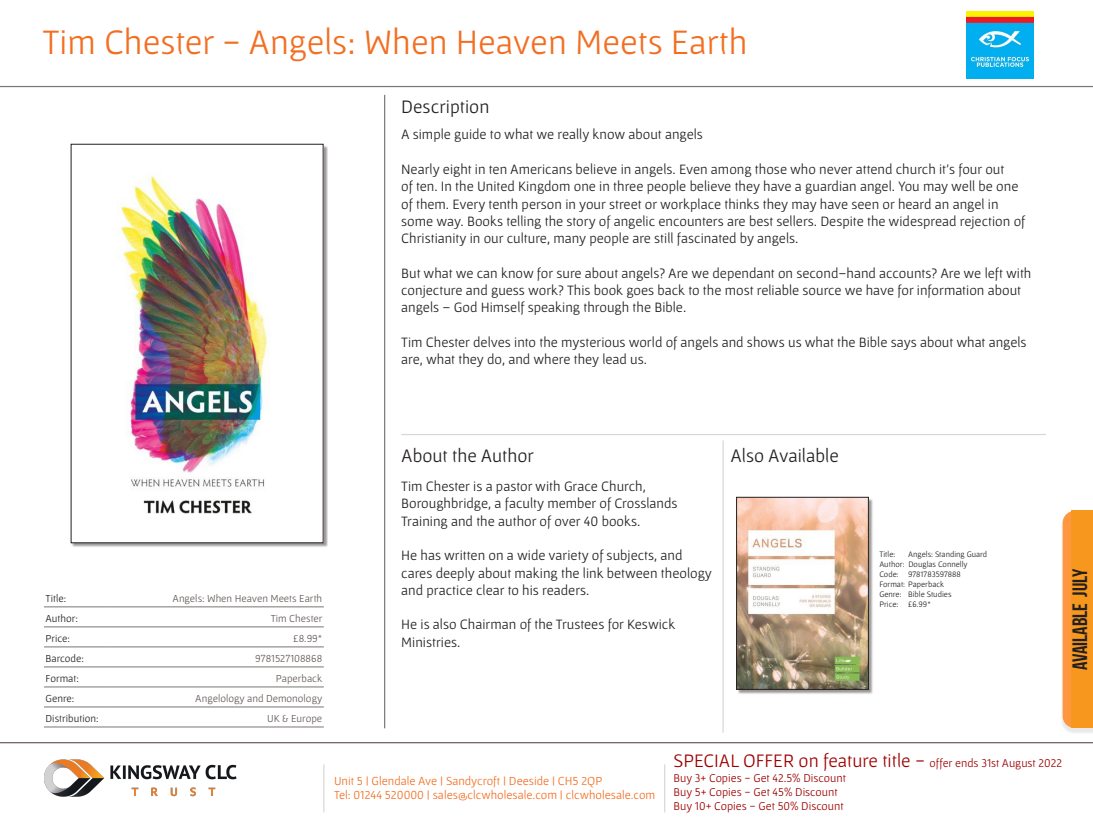
<style>
.page{position:relative;width:1093px;height:820px;background:#fff}
.page>*{position:absolute;margin:0;border:0;box-sizing:border-box;transform-origin:0 0}
.t1{font:36px "Gafata";color:#f36e21}
.t2{font:20.8px "Bebas Neue";color:#231f20}
.t3{font:19.2px "Gafata";color:#9c0000}
.t4{font:19.2px "Gafata";color:#231f20}
.t5{font:14.4px/17.3px "Gafata";color:#231f20}
.t6{font:12.4px "Gafata";color:#f36e21}
.t7{font:12px "Gafata";color:#9c0000}
.t8{font:10.8px "Gafata";color:#645a57}
.t9{font:10.8px "Gafata";color:#231f20}
.t10{font:8.4px "Gafata";color:#231f20}
.s1{font-size:12px}
</style>
<div class="page">
<hr style="left:0;top:86px;width:1093px;height:1px;background:#7b7574">
<hr style="left:0;top:741px;width:1093px;height:2px;background:#655a57">
<hr style="left:323px;top:764px;width:1px;height:48px;background:#7b7574">
<div style="left:1060px;top:512px;width:33px;height:221px;background:#231f20;opacity:.1"></div>
<svg style="left:1062px;top:510px;width:10px;height:217px;background:#fd9e4c"></svg>
<div style="left:1072px;top:510px;width:21px;height:217px;background:#f7971d"></div>
<hr style="left:384px;top:95px;width:1px;height:633px;background:#7b7574">
<hr style="left:110px;top:726px;width:214px;height:1px;background:#7b7574">
<hr style="left:44px;top:606px;width:66px;height:1px;background:#7b7574">
<hr style="left:110px;top:606px;width:214px;height:1px;background:#7b7574">
<hr style="left:44px;top:626px;width:66px;height:1px;background:#7b7574">
<hr style="left:110px;top:626px;width:214px;height:1px;background:#7b7574">
<hr style="left:44px;top:646px;width:66px;height:1px;background:#7b7574">
<hr style="left:110px;top:646px;width:214px;height:1px;background:#7b7574">
<hr style="left:44px;top:666px;width:66px;height:1px;background:#7b7574">
<hr style="left:110px;top:666px;width:214px;height:1px;background:#7b7574">
<hr style="left:44px;top:686px;width:66px;height:1px;background:#7b7574">
<hr style="left:110px;top:686px;width:214px;height:1px;background:#7b7574">
<hr style="left:44px;top:706px;width:66px;height:1px;background:#7b7574">
<hr style="left:110px;top:706px;width:214px;height:1px;background:#7b7574">
<hr style="left:401px;top:434px;width:645px;height:1px;background:#7b7574">
<img style="left:28px;top:726px;width:235px;height:71px">
<hr style="left:664px;top:764px;width:1px;height:48px;background:#7b7574">
<div style="left:737px;top:497px;width:136px;height:197px;background:#7b7574;opacity:.75"></div>
<img style="left:738px;top:499px;width:128px;height:188px">
<div style="left:736px;top:497px;width:132px;height:192px;border:1px solid #231f20"></div>
<hr style="left:722px;top:440px;width:2px;height:292px;background:#7b7574">
<div style="left:72px;top:145px;width:256px;height:402px;background:#7b7574;opacity:.75"></div>
<img style="left:73px;top:146px;width:248px;height:394px">
<img style="left:967px;top:11px;width:66px;height:67px">
<p class="t1" style="left:42px;top:20px;width:707px">Tim Chester - Angels: When Heaven Meets Earth</p>
<p class="t4" style="left:401px;top:95px;width:90px">Description</p>
<p class="t5" style="left:401px;top:126px;width:303px">A simple guide to what we really know about angels</p>
<p class="t5" style="left:401px;top:160px;width:626px">Nearly eight in ten Americans believe in angels. Even among those who never attend church it’s four out<br>of ten. In the United Kingdom one in three people believe they have a guardian angel. You may well be one of them. Every tenth person in your street or workplace thinks they may have seen or heard an angel in some way. Books telling the story of angelic encounters are best sellers. Despite the widespread rejection of Christianity in our culture, many people are still fascinated by angels.</p>
<p class="t5" style="left:401px;top:264px;width:632px">But what we can know for sure about angels? Are we dependant on second–hand accounts? Are we left with conjecture and guess work? This book goes back to the most reliable source we have for information about angels – God Himself speaking through the Bible.</p>
<p class="t5" style="left:401px;top:333px;width:627px">Tim Chester delves into the mysterious world of angels and shows us what the Bible says about what angels are, what they do, and where they lead us.</p>
<p class="t9" style="left:46px;top:591px;width:22px">Title:</p>
<p class="t8" style="left:173px;top:591px;width:151px">Angels: When Heaven Meets Earth</p>
<p class="t9" style="left:46px;top:611px;width:34px">Author:</p>
<p class="t8" style="left:271px;top:611px;width:53px">Tim Chester</p>
<p class="t9" style="left:46px;top:631px;width:26px">Price:</p>
<p class="t8" style="left:293px;top:631px;width:31px">£8.99*</p>
<p class="t9" style="left:46px;top:651px;width:40px">Barcode:</p>
<p class="t8" style="left:255px;top:651px;width:69px">9781527108868</p>
<p class="t9" style="left:46px;top:671px;width:35px">Format:</p>
<p class="t8" style="left:276px;top:671px;width:48px">Paperback</p>
<p class="t9" style="left:46px;top:691px;width:30px">Genre:</p>
<p class="t8" style="left:195px;top:691px;width:129px">Angelology and Demonology</p>
<p class="t9" style="left:46px;top:711px;width:54px">Distribution:</p>
<p class="t8" style="left:267px;top:711px;width:56px">UK &amp; Europe</p>
<p class="t4" style="left:401px;top:444px;width:134px">About the Author</p>
<p class="t5" style="left:401px;top:477px;width:278px">Tim Chester is a pastor with Grace Church,<br>Boroughbridge, a faculty member of Crosslands<br>Training and the author of over 40 books.</p>
<p class="t5" style="left:401px;top:546px;width:283px">He has written on a wide variety of subjects, and</p>
<p class="t5" style="left:401px;top:563px;width:312px">cares deeply about making the link between theology and practice clear to his readers.</p>
<p class="t5" style="left:401px;top:615px;width:276px">He is also Chairman of the Trustees for Keswick<br>Ministries.</p>
<p class="t4" style="left:731px;top:444px;width:110px">Also Available</p>
<p class="t10" style="left:879px;top:549px;width:18px">Title:</p>
<p class="t10" style="left:908px;top:549px;width:81px">Angels: Standing Guard</p>
<p class="t10" style="left:879px;top:559px;width:90px">Author: Douglas Connelly</p>
<p class="t10" style="left:879px;top:569px;width:83px">Code: 9781783597888</p>
<p class="t10" style="left:879px;top:579px;width:67px">Format: Paperback</p>
<p class="t10" style="left:879px;top:589px;width:74px">Genre: Bible Studies</p>
<p class="t10" style="left:879px;top:599px;width:53px">Price: £6.99*</p>
<p class="t2" style="left:1069px;top:669px;width:102px;rotate:-90deg">Available july</p>
<p class="t6" style="left:334px;top:772px;width:270px">Unit 5 | Glendale Ave | Sandycroft | Deeside | CH5 2QP</p>
<p class="t6" style="left:334px;top:787px;width:323px">Tel: 01244 520000 | sales@clcwholesale.com | clcwholesale.com</p>
<p class="t3" style="left:673px;top:749px;width:390px">SPECIAL OFFER on feature title - <span class="s1">offer ends 31st August 2022</span></p>
<p class="t7" style="left:673px;top:770px;width:174px">Buy 3+ Copies - Get 42.5% Discount</p>
<p class="t7" style="left:673px;top:784px;width:166px">Buy 5+ Copies - Get 45% Discount</p>
<p class="t7" style="left:673px;top:799px;width:172px">Buy 10+ Copies - Get 50% Discount</p>
</div>
